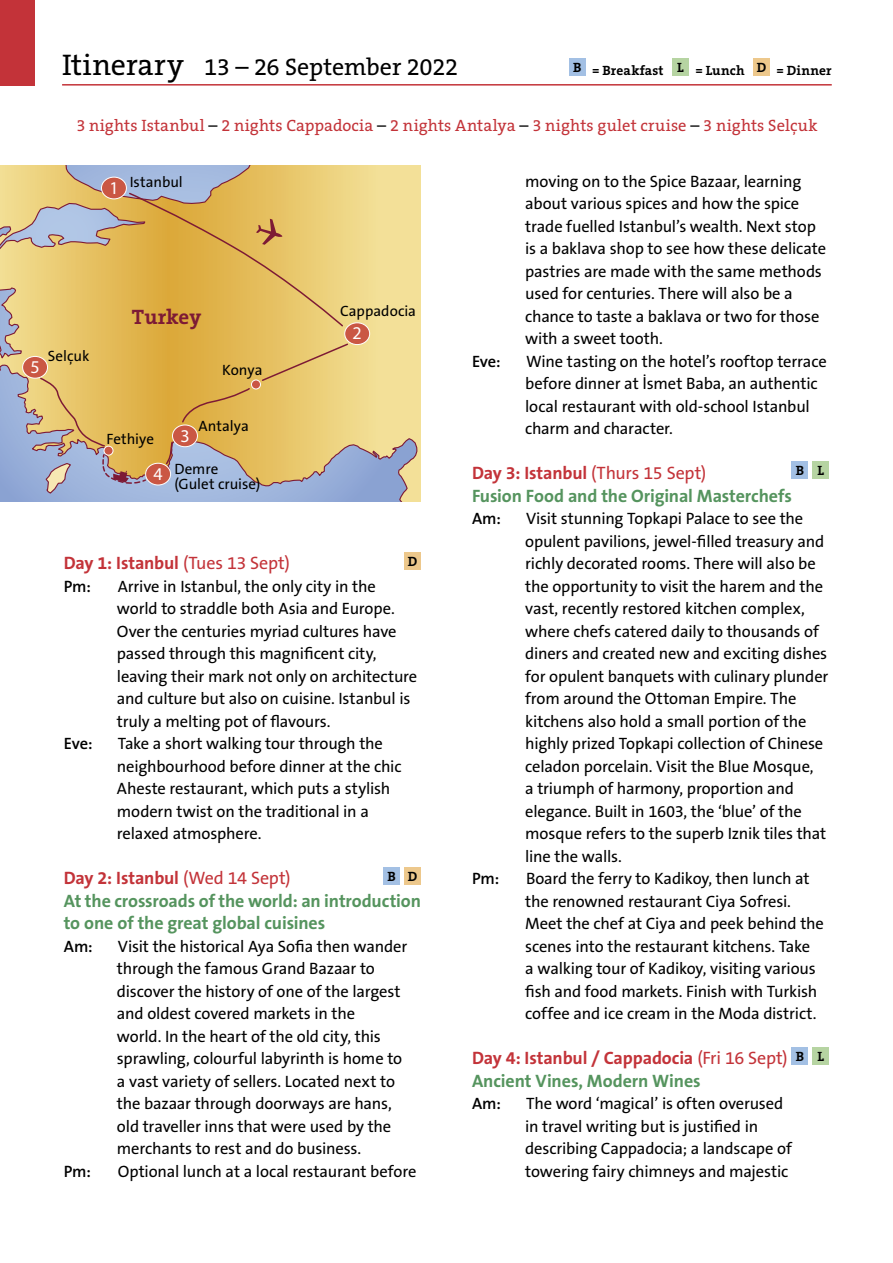
<style>
.page{position:relative;width:893px;height:1263px;background:#fff}
.page>*{position:absolute;margin:0;border:0;box-sizing:border-box;transform-origin:0 0}
.t1{font:24px "The Serif B5 Plain";letter-spacing:-.015em;color:#000}
.t2{font:700 21px "The Serif B7";color:#7d1a35}
.t3{font:700 18px/22.5px "The Sans B7";letter-spacing:-.01em;color:#55945e}
.t4{font:700 18px/22.5px "The Sans B7";letter-spacing:-.005em;color:#c33339}
.t5{font:18px "Myriad Pro";color:#fff}
.t6{font:16.5px/22.5px "The Sans B5 Plain";letter-spacing:-.01em;color:#000}
.t7{font:16.5px "The Serif B5 Plain";letter-spacing:.005em;color:#c33339}
.t8{font:600 16.5px "The Sans B6";letter-spacing:-.01em;color:#000}
.t9{font:15px/15px "The Sans B5 Plain";color:#000}
.t10{font:700 13.5px "The Serif B7";letter-spacing:.01em;color:#000}
.s1{font-size:30px}
.s2{color:#000}
.s3{font-family:"The Sans B5 Plain";font-weight:400}
.s4{color:#c33339}
.s5{font-family:"The Sans B5 Plain";font-weight:400;color:#c33339}
.s6{font-family:"Roboto"}
.s7{color:#55945e}
</style>
<div class="page">
<div style="left:404px;top:552px;width:17px;height:17px;background:#edc88c"></div>
<div style="left:383px;top:867px;width:17px;height:17px;background:#a3c0e4"></div>
<div style="left:404px;top:867px;width:17px;height:17px;background:#edc88c"></div>
<div style="left:0;top:0;width:34px;height:85px;background:#c33339"></div>
<hr style="left:62px;top:84px;width:770px;height:2px;background:#c33339">
<div style="left:672px;top:58px;width:17px;height:17px;background:#b6d4a2"></div>
<div style="left:569px;top:58px;width:17px;height:17px;background:#a3c0e4"></div>
<div style="left:753px;top:58px;width:17px;height:17px;background:#edc88c"></div>
<svg style="left:0;top:165px;width:421px;height:337px;background:#d3c28e"></svg>
<div style="left:101px;top:177px;width:25px;height:22px;background:#ca5744;border-radius:50%"></div>
<div style="left:101px;top:177px;width:26px;height:22px;border:1px solid #fff;border-radius:50%"></div>
<div style="left:345px;top:323px;width:25px;height:22px;background:#ca5744;border-radius:50%"></div>
<div style="left:344px;top:322px;width:26px;height:23px;border:1px solid #fff;border-radius:50%"></div>
<div style="left:172px;top:425px;width:25px;height:22px;background:#ca5744;border-radius:50%"></div>
<div style="left:172px;top:425px;width:26px;height:22px;border:1px solid #fff;border-radius:50%"></div>
<div style="left:146px;top:463px;width:25px;height:22px;background:#ca5744;border-radius:50%"></div>
<div style="left:145px;top:463px;width:26px;height:22px;border:1px solid #fff;border-radius:50%"></div>
<div style="left:23px;top:356px;width:25px;height:22px;background:#ca5744;border-radius:50%"></div>
<div style="left:22px;top:356px;width:26px;height:22px;border:1px solid #fff;border-radius:50%"></div>
<div style="left:791px;top:461px;width:17px;height:18px;background:#a3c0e4"></div>
<div style="left:812px;top:461px;width:17px;height:18px;background:#b6d4a2"></div>
<div style="left:791px;top:1047px;width:17px;height:17px;background:#a3c0e4"></div>
<div style="left:812px;top:1047px;width:17px;height:17px;background:#b6d4a2"></div>
<svg style="left:45px;top:462px;width:27px;height:32px"></svg>
<svg style="left:0;top:192px;width:344px;height:135px;background:#debb69"></svg>
<div style="left:251px;top:380px;width:9px;height:9px;background:#ca5744;border-radius:50%"></div>
<div style="left:251px;top:380px;width:10px;height:9px;border:1px solid #fff;border-radius:50%"></div>
<svg style="left:261px;top:342px;width:88px;height:40px;background:#e5c36f"></svg>
<svg style="left:181px;top:387px;width:70px;height:36px;background:#dbab49"></svg>
<svg style="left:165px;top:441px;width:9px;height:24px"></svg>
<div style="left:104px;top:446px;width:9px;height:9px;background:#ca5744;border-radius:50%"></div>
<div style="left:104px;top:446px;width:9px;height:9px;border:1px solid #fff;border-radius:50%"></div>
<svg style="left:39px;top:377px;width:67px;height:70px;background:#dcba70"></svg>
<svg style="left:102px;top:453px;width:45px;height:31px"></svg>
<h1 class="t1" style="left:62px;top:55px;width:398px"><span class="s1">Itinerary</span> 13 – 26 September 2022</h1>
<p class="t10" style="left:573px;top:64px;width:260px">B = Breakfast L = Lunch D = Dinner</p>
<p class="t7" style="left:76px;top:117px;width:743px">3 nights Istanbul <span class="s2">–</span> 2 nights Cappadocia <span class="s2">–</span> 2 nights Antalya <span class="s2">–</span> 3 nights gulet cruise <span class="s2">–</span> 3 nights Selçuk</p>
<p class="t5" style="left:109px;top:177px;width:11px">1</p>
<p class="t9" style="left:130px;top:175px;width:55px">Istanbul</p>
<p class="t5" style="left:30px;top:356px;width:11px">5</p>
<p class="t9" style="left:48px;top:350px;width:43px">Selçuk</p>
<p class="t2" style="left:132px;top:306px;width:71px">Turkey</p>
<p class="t9" style="left:222px;top:363px;width:42px">Konya</p>
<p class="t9" style="left:106px;top:432px;width:49px">Fethiye</p>
<p class="t5" style="left:153px;top:463px;width:11px">4</p>
<p class="t5" style="left:180px;top:424px;width:11px">3</p>
<p class="t9" style="left:198px;top:419px;width:52px">Antalya</p>
<p class="t9" style="left:174px;top:462px;width:87px">Demre (Gulet cruise)</p>
<p class="t9" style="left:340px;top:304px;width:77px">Cappadocia</p>
<p class="t5" style="left:353px;top:322px;width:11px">2</p>
<p class="t4" style="left:64px;top:553px;width:228px">Day 1: Istanbul <span class="s3">(Tues 13 Sept)</span></p>
<p class="t8" style="left:64px;top:578px;width:29px">Pm:</p>
<p class="t6" style="left:117px;top:576px;width:302px">Arrive in Istanbul, the only city in the world to straddle both Asia and Europe.<br>Over the centuries myriad cultures have passed through this magnificent city, leaving their mark not only on architecture and culture but also on cuisine. Istanbul is truly a melting pot of flavours.</p>
<p class="t8" style="left:64px;top:735px;width:30px">Eve:</p>
<p class="t6" style="left:117px;top:733px;width:286px">Take a short walking tour through the neighbourhood before dinner at the chic Aheste restaurant, which puts a stylish modern twist on the traditional in a relaxed atmosphere.</p>
<p class="t3" style="left:64px;top:868px;width:359px"><span class="s4">Day 2: Istanbul</span> <span class="s5">(Wed 14 Sept)<br></span>At the crossroads of the world: an introduction to one of the great global cuisines</p>
<p class="t8" style="left:64px;top:938px;width:31px">Am:</p>
<p class="t6" style="left:117px;top:936px;width:292px">Visit the historical Aya Sofia then wander through the famous Grand Bazaar to discover the history of one of the largest and oldest covered markets in the<br>world. In the heart of the old city, this sprawling, colourful labyrinth is home to a vast variety of sellers. Located next to the bazaar through doorways are hans, old traveller inns that were used by the merchants to rest and do business.</p>
<p class="t8" style="left:64px;top:1163px;width:29px">Pm:</p>
<p class="t6" style="left:118px;top:1161px;width:300px">Optional lunch at a local restaurant before</p>
<p class="t10" style="left:408px;top:554px;width:11px">D</p>
<p class="t10" style="left:387px;top:869px;width:31px">B D</p>
<p class="t6" style="left:525px;top:171px;width:302px">moving on to the Spice Bazaar, learning about various spices and how the spice trade fuelled Istanbul’s wealth. Next stop is a baklava shop to see how these delicate pastries are made with the same methods used for centuries. There will also be a chance to taste a baklava or two for those with a sweet tooth.</p>
<p class="t8" style="left:472px;top:353px;width:30px">Eve:</p>
<p class="t6" style="left:525px;top:351px;width:303px">Wine tasting on the hotel’s rooftop terrace before dinner at <span class="s6">İ</span>smet Baba, an authentic local restaurant with old-school Istanbul charm and character.</p>
<p class="t3" style="left:472px;top:463px;width:322px"><span class="s4">Day 3: Istanbul</span> <span class="s5">(Thurs 15 Sept)<br></span>Fusion Food and the Original Masterchefs</p>
<p class="t8" style="left:472px;top:510px;width:31px">Am:</p>
<p class="t6" style="left:525px;top:508px;width:305px">Visit stunning Topkapi Palace to see the opulent pavilions, jewel-filled treasury and richly decorated rooms. There will also be the opportunity to visit the harem and the vast, recently restored kitchen complex, where chefs catered daily to thousands of diners and created new and exciting dishes for opulent banquets with culinary plunder from around the Ottoman Empire. The kitchens also hold a small portion of the highly prized Topkapi collection of Chinese celadon porcelain. Visit the Blue Mosque,<br>a triumph of harmony, proportion and elegance. Built in 1603, the ‘blue’ of the mosque refers to the superb Iznik tiles that line the walls.</p>
<p class="t8" style="left:472px;top:870px;width:29px">Pm:</p>
<p class="t6" style="left:525px;top:868px;width:300px">Board the ferry to Kadikoy, then lunch at the renowned restaurant Ciya Sofresi.<br>Meet the chef at Ciya and peek behind the scenes into the restaurant kitchens. Take<br>a walking tour of Kadikoy, visiting various fish and food markets. Finish with Turkish coffee and ice cream in the Moda district.</p>
<p class="t4" style="left:472px;top:1048px;width:329px">Day 4: Istanbul / Cappadocia <span class="s3">(Fri 16 Sept) L<br></span><span class="s7">Ancient Vines, Modern Wines</span></p>
<p class="t8" style="left:472px;top:1095px;width:31px">Am:</p>
<p class="t6" style="left:525px;top:1093px;width:268px">The word ‘magical’ is often overused in travel writing but is justified in describing Cappadocia; a landscape of towering fairy chimneys and majestic</p>
<p class="t10" style="left:796px;top:463px;width:30px">B L</p>
<p class="t10" style="left:796px;top:1049px;width:30px">B L</p>
</div>
